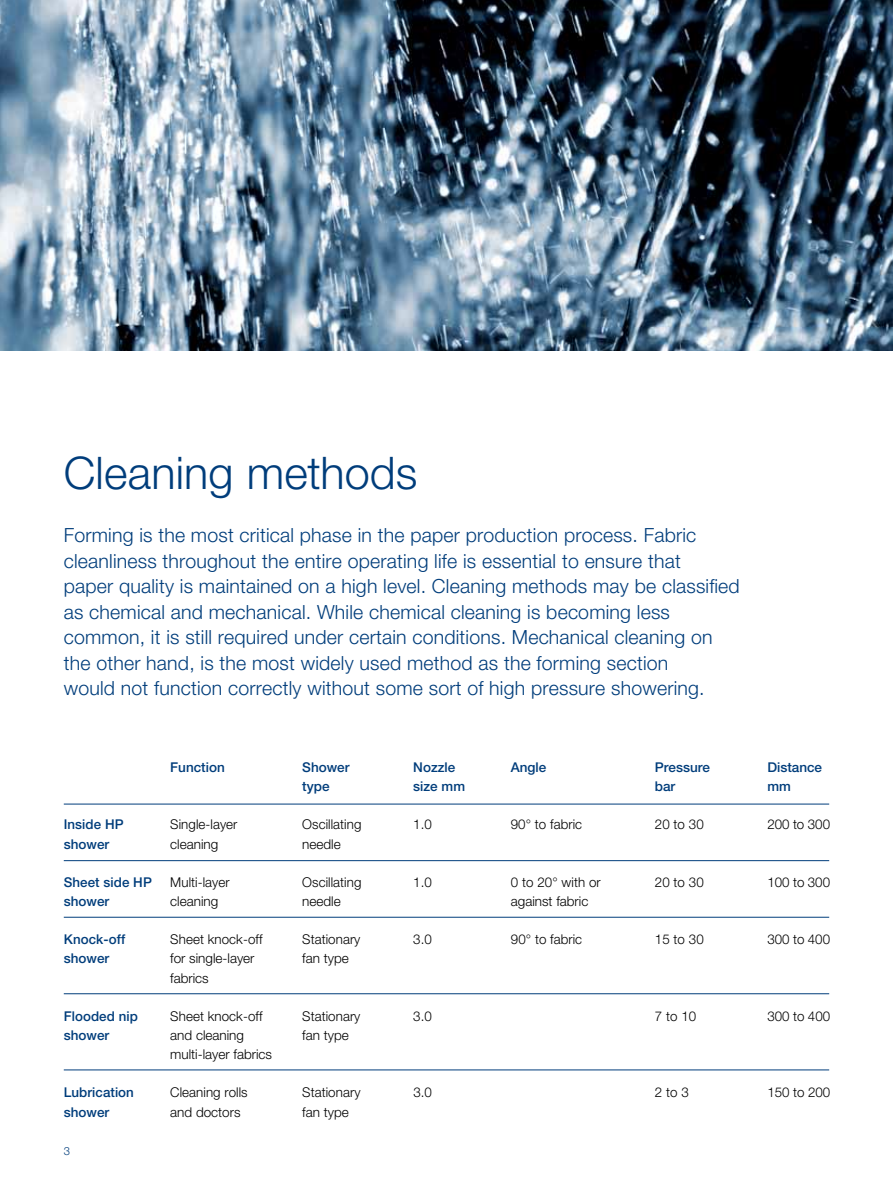
<style>
.page{position:relative;width:893px;height:1191px;background:#fff}
.page>*{position:absolute;margin:0;border:0;box-sizing:border-box;transform-origin:0 0}
.t1{font:300 45px "Helvetica Neue LT Pro";color:#003d7b}
.t2{font:300 19.5px/25.5px "Helvetica Neue LT Pro";letter-spacing:.01em;color:#003d7b}
.t3{font:300 13.5px "Helvetica Neue LT Pro";color:#000}
.t4{font:500 13.5px "Helvetica Neue LT Pro";color:#003d7b}
.t5{font:300 11.25px "Helvetica Neue LT Pro";color:#003d7b}
</style>
<div class="page">
<img style="left:0;top:0;width:893px;height:351px">
<hr style="left:64px;top:803px;width:765px;height:1px;background:#003d7b">
<hr style="left:64px;top:860px;width:765px;height:1px;background:#003d7b">
<hr style="left:64px;top:917px;width:765px;height:1px;background:#003d7b">
<hr style="left:64px;top:993px;width:765px;height:1px;background:#003d7b">
<hr style="left:64px;top:1069px;width:765px;height:1px;background:#003d7b">
<h1 class="t1" style="left:64px;top:445px;width:355px">Cleaning methods</h1>
<p class="t2" style="left:64px;top:522px;width:677px">Forming is the most critical phase in the paper production process. Fabric cleanliness throughout the entire operating life is essential to ensure that<br>paper quality is maintained on a high level. Cleaning methods may be classified as chemical and mechanical. While chemical cleaning is becoming less common, it is still required under certain conditions. Mechanical cleaning on the other hand, is the most widely used method as the forming section<br>would not function correctly without some sort of high pressure showering.</p>
<p class="t4" style="left:170px;top:759px;width:56px">Function</p>
<p class="t4" style="left:302px;top:759px;width:49px">Shower</p>
<p class="t4" style="left:413px;top:759px;width:44px">Nozzle</p>
<p class="t4" style="left:511px;top:759px;width:37px">Angle</p>
<p class="t4" style="left:655px;top:759px;width:57px">Pressure</p>
<p class="t4" style="left:767px;top:759px;width:56px">Distance</p>
<p class="t4" style="left:302px;top:778px;width:29px">type</p>
<p class="t4" style="left:413px;top:778px;width:53px">size mm</p>
<p class="t4" style="left:655px;top:778px;width:22px">bar</p>
<p class="t4" style="left:767px;top:778px;width:25px">mm</p>
<p class="t4" style="left:64px;top:816px;width:61px">Inside HP</p>
<p class="t3" style="left:170px;top:816px;width:69px">Single-layer</p>
<p class="t3" style="left:302px;top:816px;width:61px">Oscillating</p>
<p class="t3" style="left:413px;top:816px;width:20px">1.0</p>
<p class="t3" style="left:511px;top:816px;width:73px">90° to fabric</p>
<p class="t3" style="left:655px;top:816px;width:50px">20 to 30</p>
<p class="t3" style="left:767px;top:816px;width:64px">200 to 300</p>
<p class="t4" style="left:64px;top:835px;width:47px">shower</p>
<p class="t3" style="left:170px;top:835px;width:50px">cleaning</p>
<p class="t3" style="left:302px;top:835px;width:40px">needle</p>
<p class="t4" style="left:64px;top:874px;width:90px">Sheet side HP</p>
<p class="t3" style="left:170px;top:873px;width:61px">Multi-layer</p>
<p class="t3" style="left:302px;top:873px;width:61px">Oscillating</p>
<p class="t3" style="left:413px;top:873px;width:20px">1.0</p>
<p class="t3" style="left:511px;top:873px;width:91px">0 to 20° with or</p>
<p class="t3" style="left:655px;top:873px;width:50px">20 to 30</p>
<p class="t3" style="left:767px;top:873px;width:64px">100 to 300</p>
<p class="t4" style="left:64px;top:893px;width:47px">shower</p>
<p class="t3" style="left:170px;top:893px;width:50px">cleaning</p>
<p class="t3" style="left:302px;top:893px;width:40px">needle</p>
<p class="t3" style="left:511px;top:893px;width:79px">against fabric</p>
<p class="t4" style="left:64px;top:931px;width:63px">Knock-off</p>
<p class="t3" style="left:170px;top:931px;width:94px">Sheet knock-off</p>
<p class="t3" style="left:302px;top:931px;width:60px">Stationary</p>
<p class="t3" style="left:413px;top:931px;width:20px">3.0</p>
<p class="t3" style="left:511px;top:931px;width:73px">90° to fabric</p>
<p class="t3" style="left:655px;top:931px;width:50px">15 to 30</p>
<p class="t3" style="left:767px;top:931px;width:64px">300 to 400</p>
<p class="t4" style="left:64px;top:950px;width:47px">shower</p>
<p class="t3" style="left:170px;top:950px;width:86px">for single-layer</p>
<p class="t3" style="left:302px;top:950px;width:48px">fan type</p>
<p class="t3" style="left:170px;top:969px;width:40px">fabrics</p>
<p class="t4" style="left:64px;top:1008px;width:76px">Flooded nip</p>
<p class="t3" style="left:170px;top:1007px;width:94px">Sheet knock-off</p>
<p class="t3" style="left:302px;top:1007px;width:60px">Stationary</p>
<p class="t3" style="left:413px;top:1007px;width:20px">3.0</p>
<p class="t3" style="left:655px;top:1007px;width:43px">7 to 10</p>
<p class="t3" style="left:767px;top:1007px;width:64px">300 to 400</p>
<p class="t4" style="left:64px;top:1027px;width:47px">shower</p>
<p class="t3" style="left:170px;top:1027px;width:75px">and cleaning</p>
<p class="t3" style="left:302px;top:1027px;width:48px">fan type</p>
<p class="t3" style="left:170px;top:1046px;width:103px">multi-layer fabrics</p>
<p class="t4" style="left:64px;top:1084px;width:72px">Lubrication</p>
<p class="t3" style="left:170px;top:1084px;width:79px">Cleaning rolls</p>
<p class="t3" style="left:302px;top:1084px;width:60px">Stationary</p>
<p class="t3" style="left:413px;top:1084px;width:20px">3.0</p>
<p class="t3" style="left:655px;top:1084px;width:35px">2 to 3</p>
<p class="t3" style="left:767px;top:1084px;width:64px">150 to 200</p>
<p class="t4" style="left:64px;top:1103px;width:47px">shower</p>
<p class="t3" style="left:170px;top:1103px;width:72px">and doctors</p>
<p class="t3" style="left:302px;top:1103px;width:48px">fan type</p>
<p class="t5" style="left:64px;top:1144px;width:8px">3</p>
</div>
